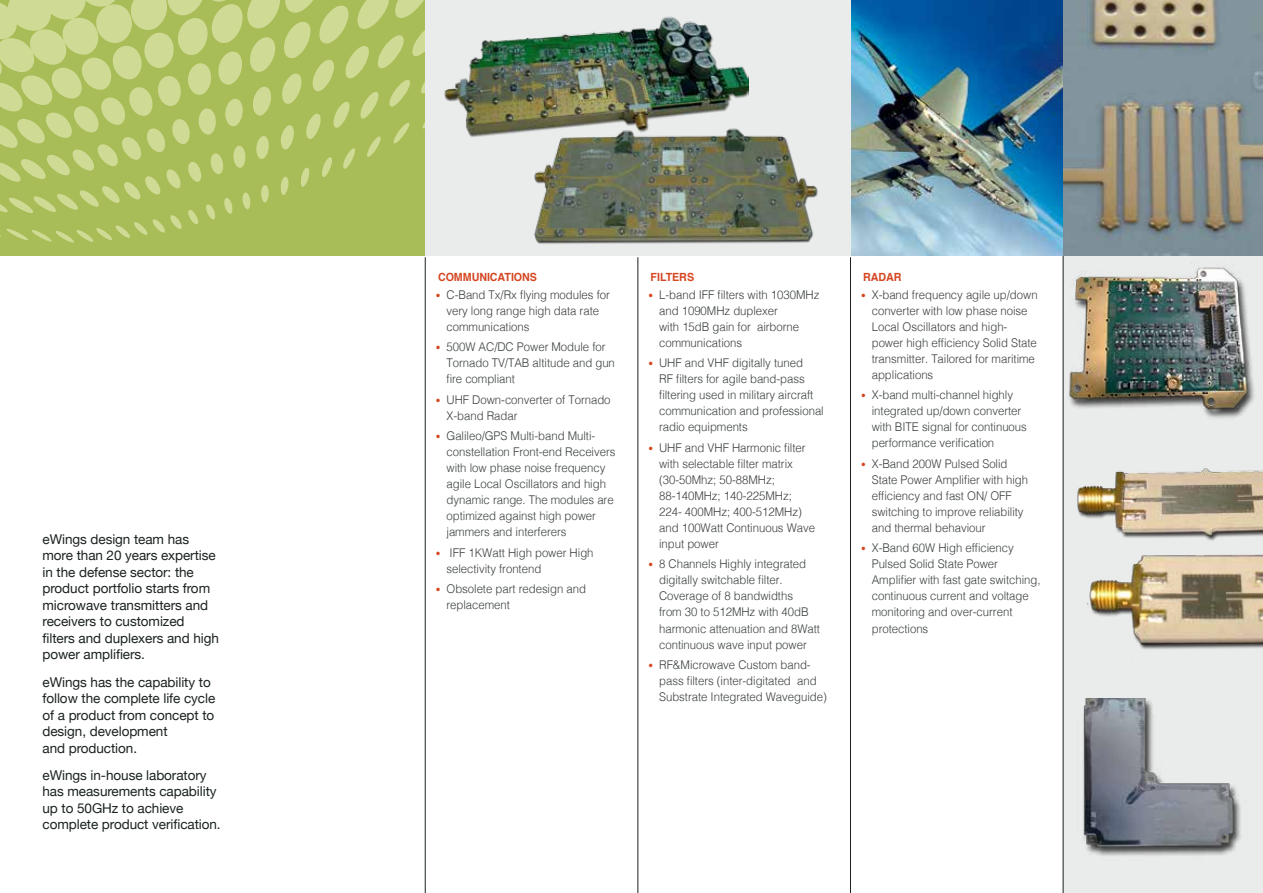
<style>
.page{position:relative;width:1263px;height:893px;background:#fff}
.page>*{position:absolute;margin:0;border:0;box-sizing:border-box;transform-origin:0 0}
.t1{font:13.5px/16.5px "Helvetica Neue";letter-spacing:-.005em;color:#1a221f}
.t2{font:300 12px/16px "Helvetica";letter-spacing:-.005em;color:#393f3d;scale:.95 1}
.t3{font:700 11.25px "Helvetica";letter-spacing:-.005em;color:#d54621;scale:.95 1}
.s1{font-size:9.75px;color:#d54621}
</style>
<div class="page">
<div style="left:1063px;top:255px;width:200px;height:638px;background:#eaebeb"></div>
<svg style="left:0;top:43px;width:425px;height:212px;fill:#a8bc57"></svg>
<img style="left:0;top:0;width:425px;height:43px">
<hr style="left:637px;top:257px;width:1px;height:636px;background:#1a221f">
<hr style="left:850px;top:257px;width:1px;height:636px;background:#1a221f">
<hr style="left:1063px;top:88px;width:1px;height:805px;background:#1a221f">
<hr style="left:425px;top:257px;width:1px;height:636px;background:#1a221f">
<img style="left:1063px;top:435px;width:200px;height:234px">
<img style="left:1063px;top:255px;width:200px;height:177px">
<img style="left:1062px;top:699px;width:179px;height:162px">
<img style="left:850px;top:0;width:413px;height:255px">
<div style="left:425px;top:0;width:425px;height:255px;background:#eaebeb"></div>
<img style="left:444px;top:16px;width:304px;height:121px">
<img style="left:519px;top:126px;width:304px;height:135px">
<p class="t1" style="left:43px;top:532px;width:178px">eWings design team has more than 20 years expertise in the defense sector: the product portfolio starts from microwave transmitters and receivers to customized filters and duplexers and high power amplifiers.</p>
<p class="t1" style="left:43px;top:674px;width:174px">eWings has the capability to follow the complete life cycle of a product from concept to design, development<br>and production.</p>
<p class="t1" style="left:43px;top:767px;width:180px">eWings in-house laboratory has measurements capability up to 50GHz to achieve complete product verification.</p>
<p class="t3" style="left:438px;top:268px;width:106px">COMMUNICATIONS</p>
<p class="t2" style="left:446px;top:286px;width:173px;text-indent:-11px"><span class="s1">•</span> C-Band Tx/Rx flying modules for very long range high data rate communications</p>
<p class="t2" style="left:446px;top:338px;width:179px;text-indent:-11px"><span class="s1">•</span> 500W AC/DC Power Module for<br>Tornado TV/TAB altitude and gun fire compliant</p>
<p class="t2" style="left:446px;top:390px;width:174px;text-indent:-11px"><span class="s1">•</span> UHF Down-converter of Tornado<br>X-band Radar</p>
<p class="t2" style="left:446px;top:427px;width:179px;text-indent:-11px"><span class="s1">•</span> Galileo/GPS Multi-band Multi&shy;constellation Front-end Receivers with low phase noise frequency agile Local Oscillators and high dynamic range. The modules are optimized against high power jammers and interferers</p>
<p class="t2" style="left:446px;top:543px;width:156px;text-indent:-11px"><span class="s1">•</span> IFF 1KWatt High power High selectivity frontend</p>
<p class="t2" style="left:446px;top:580px;width:148px;text-indent:-11px"><span class="s1">•</span> Obsolete part redesign and replacement</p>
<p class="t3" style="left:651px;top:268px;width:47px">FILTERS</p>
<p class="t2" style="left:659px;top:286px;width:170px;text-indent:-11px"><span class="s1">•</span> L-band IFF filters with 1030MHz and 1090MHz duplexer<br>with 15dB gain for airborne communications</p>
<p class="t2" style="left:659px;top:354px;width:175px;text-indent:-11px"><span class="s1">•</span> UHF and VHF digitally tuned<br>RF filters for agile band-pass filtering used in military aircraft communication and professional radio equipments</p>
<p class="t2" style="left:659px;top:439px;width:166px;text-indent:-11px"><span class="s1">•</span> UHF and VHF Harmonic filter with selectable filter matrix (30-50Mhz; 50-88MHz;<br>88-140MHz; 140-225MHz;<br>224- 400MHz; 400-512MHz) and 100Watt Continuous Wave input power</p>
<p class="t2" style="left:659px;top:555px;width:171px;text-indent:-11px"><span class="s1">•</span> 8 Channels Highly integrated digitally switchable filter.<br>Coverage of 8 bandwidths<br>from 30 to 512MHz with 40dB harmonic attenuation and 8Watt continuous wave input power</p>
<p class="t2" style="left:659px;top:656px;width:178px;text-indent:-11px"><span class="s1">•</span> RF&amp;Microwave Custom band&shy;pass filters (inter-digitated and<br>Substrate Integrated Waveguide)</p>
<p class="t3" style="left:863px;top:268px;width:42px">RADAR</p>
<p class="t2" style="left:872px;top:286px;width:176px;text-indent:-11px"><span class="s1">•</span> X-band frequency agile up/down converter with low phase noise<br>Local Oscillators and high&shy;power high efficiency Solid State transmitter. Tailored for maritime applications</p>
<p class="t2" style="left:872px;top:386px;width:165px;text-indent:-11px"><span class="s1">•</span> X-band multi-channel highly integrated up/down converter with BITE signal for continuous performance verification</p>
<p class="t2" style="left:872px;top:455px;width:166px;text-indent:-11px"><span class="s1">•</span> X-Band 200W Pulsed Solid<br>State Power Amplifier with high efficiency and fast ON/ OFF switching to improve reliability and thermal behaviour</p>
<p class="t2" style="left:872px;top:539px;width:179px;text-indent:-11px"><span class="s1">•</span> X-Band 60W High efficiency<br>Pulsed Solid State Power<br>Amplifier with fast gate switching, continuous current and voltage monitoring and over-current protections</p>
</div>
